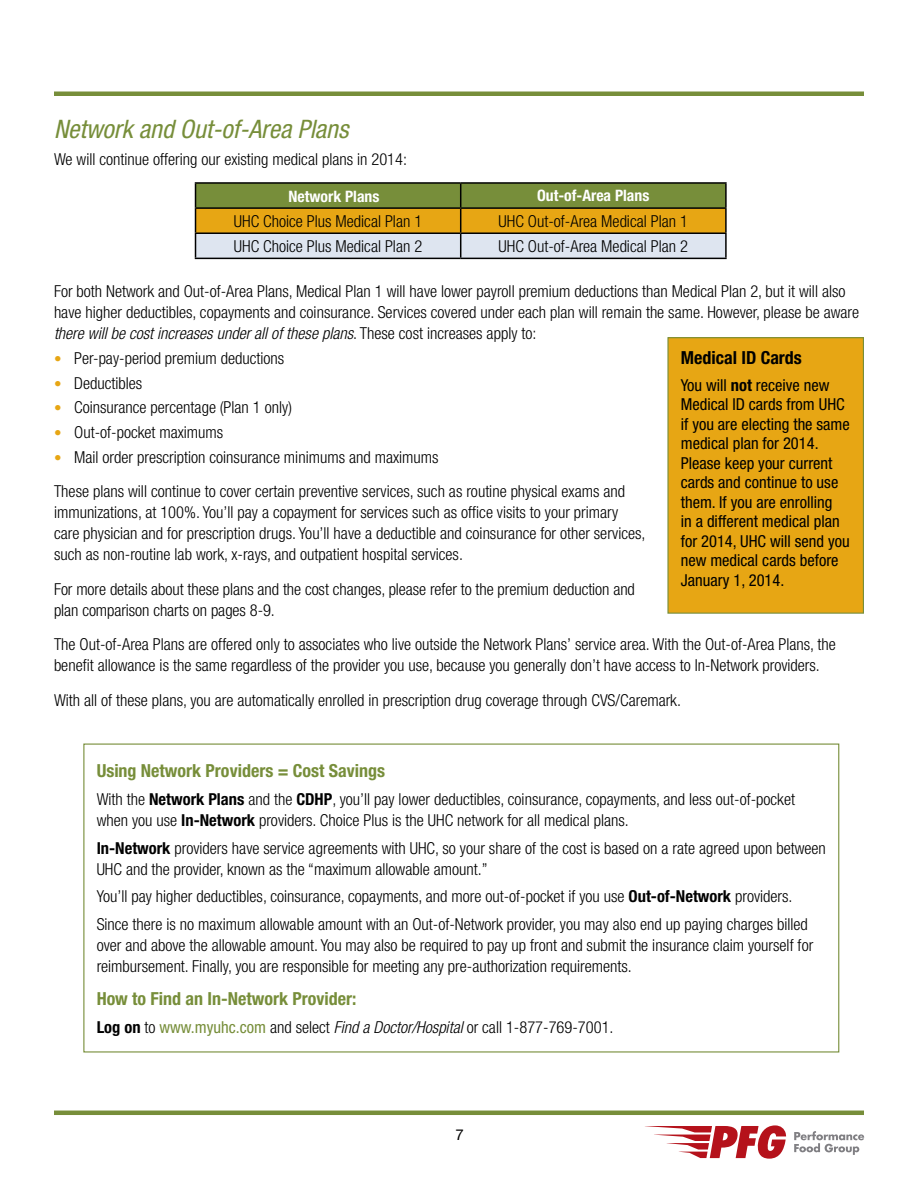
<style>
.page{position:relative;width:918px;height:1188px;background:#fff}
.page>*{position:absolute;margin:0;border:0;box-sizing:border-box;transform-origin:0 0}
.t1{font:italic condensed 25.5px "Helvetica Neue";color:#778e3a}
.t2{font:700 condensed 18px "Helvetica Neue";color:#778e3a}
.t3{font:700 condensed 18px "Helvetica Neue";color:#000}
.t4{font:300 condensed 16.5px/21px "Helvetica Neue";color:#000}
.t5{font:condensed 16.5px/19.5px "Helvetica Neue";color:#000}
.t6{font:700 condensed 15.75px "Helvetica Neue";color:#fff}
.t7{font:15px "Helvetica Neue";color:#000}
.s1{font-style:italic}
.s2{font-size:15px;color:#e7a614}
.s3{font-weight:700}
.s4{font-weight:400;color:#778e3a}
</style>
<div class="page">
<hr style="left:54px;top:1111px;width:810px;height:4px;background:#778e3a">
<hr style="left:54px;top:92px;width:810px;height:4px;background:#778e3a">
<svg style="left:794px;top:1131px;width:70px;height:24px"></svg>
<svg style="left:645px;top:1125px;width:141px;height:34px"></svg>
<svg style="left:83px;top:743px;width:757px;height:310px"></svg>
<div style="left:667px;top:337px;width:197px;height:277px;background:#e7a614"></div>
<hr style="left:195px;top:182px;width:266px;height:2px;background:#000">
<hr style="left:461px;top:182px;width:266px;height:2px;background:#000">
<hr style="left:725px;top:184px;width:2px;height:23px;background:#000">
<hr style="left:461px;top:207px;width:266px;height:2px;background:#000">
<hr style="left:725px;top:209px;width:2px;height:23px;background:#000">
<hr style="left:461px;top:232px;width:266px;height:2px;background:#000">
<svg style="left:195px;top:183px;width:531px;height:75px;background:#b1a763"></svg>
<hr style="left:725px;top:234px;width:2px;height:24px;background:#000">
<hr style="left:195px;top:258px;width:266px;height:1px;background:#000">
<hr style="left:461px;top:258px;width:266px;height:1px;background:#000">
<h1 class="t1" style="left:54px;top:114px;width:296px">Network and Out-of-Area Plans</h1>
<p class="t4" style="left:54px;top:149px;width:355px">We will continue offering our existing medical plans in 2014:</p>
<p class="t6" style="left:289px;top:187px;width:92px">Network Plans</p>
<p class="t6" style="left:537px;top:186px;width:114px">Out-of-Area Plans</p>
<p class="t4" style="left:234px;top:211px;width:190px">UHC Choice Plus Medical Plan 1</p>
<p class="t4" style="left:499px;top:211px;width:191px">UHC Out-of-Area Medical Plan 1</p>
<p class="t4" style="left:234px;top:236px;width:190px">UHC Choice Plus Medical Plan 2</p>
<p class="t4" style="left:499px;top:236px;width:191px">UHC Out-of-Area Medical Plan 2</p>
<p class="t4" style="left:54px;top:281px;width:807px">For both Network and Out-of-Area Plans, Medical Plan 1 will have lower payroll premium deductions than Medical Plan 2, but it will also have higher deductibles, copayments and coinsurance. Services covered under each plan will remain the same. However, please be aware <span class="s1">there will be cost increases under all of these plans</span>. These cost increases apply to:</p>
<p class="t4" style="left:54px;top:347px;width:232px"><span class="s2">•</span> Per-pay-period premium deductions</p>
<p class="t4" style="left:54px;top:372px;width:90px"><span class="s2">•</span> Deductibles</p>
<p class="t4" style="left:54px;top:397px;width:240px"><span class="s2">•</span> Coinsurance percentage (Plan 1 only)</p>
<p class="t4" style="left:54px;top:422px;width:171px"><span class="s2">•</span> Out-of-pocket maximums</p>
<p class="t4" style="left:54px;top:440px;width:573px;line-height:34.5px"><span class="s2">•</span> Mail order prescription coinsurance minimums and maximums<br>These plans will continue to cover certain preventive services, such as routine physical exams and</p>
<p class="t4" style="left:54px;top:502px;width:593px">immunizations, at 100%. You’ll pay a copayment for services such as office visits to your primary care physician and for prescription drugs. You’ll have a deductible and coinsurance for other services, such as non-routine lab work, x-rays, and outpatient hospital services.</p>
<p class="t4" style="left:54px;top:578px;width:582px">For more details about these plans and the cost changes, please refer to the premium deduction and plan comparison charts on pages 8-9.</p>
<p class="t4" style="left:54px;top:634px;width:783px">The Out-of-Area Plans are offered only to associates who live outside the Network Plans’ service area. With the Out-of-Area Plans, the benefit allowance is the same regardless of the provider you use, because you generally don’t have access to In-Network providers.</p>
<p class="t4" style="left:54px;top:689px;width:628px">With all of these plans, you are automatically enrolled in prescription drug coverage through CVS/Caremark.</p>
<p class="t3" style="left:681px;top:347px;width:123px">Medical ID Cards</p>
<p class="t5" style="left:681px;top:375px;width:171px">You will <span class="s3">not</span> receive new<br>Medical ID cards from UHC if you are electing the same medical plan for 2014.<br>Please keep your current cards and continue to use them. If you are enrolling<br>in a different medical plan for 2014, UHC will send you new medical cards before<br>January 1, 2014.</p>
<p class="t2" style="left:97px;top:760px;width:290px">Using Network Providers = Cost Savings</p>
<p class="t4" style="left:97px;top:788px;width:700px">With the <span class="s3">Network Plans</span> and the <span class="s3">CDHP</span>, you’ll pay lower deductibles, coinsurance, copayments, and less out-of-pocket when you use <span class="s3">In-Network</span> providers. Choice Plus is the UHC network for all medical plans.</p>
<p class="t4" style="left:97px;top:837px;width:731px"><span class="s3">In-Network</span> providers have service agreements with UHC, so your share of the cost is based on a rate agreed upon between<br>UHC and the provider, known as the “maximum allowable amount.”</p>
<p class="t4" style="left:97px;top:883px;width:713px;line-height:27.8px">You’ll pay higher deductibles, coinsurance, copayments, and more out-of-pocket if you use <span class="s3">Out-of-Network</span> providers.<br>Since there is no maximum allowable amount with an Out-of-Network provider, you may also end up paying charges billed</p>
<p class="t4" style="left:97px;top:935px;width:718px">over and above the allowable amount. You may also be required to pay up front and submit the insurance claim yourself for reimbursement. Finally, you are responsible for meeting any pre-authorization requirements.</p>
<p class="t2" style="left:97px;top:988px;width:261px">How to Find an In-Network Provider:</p>
<p class="t4" style="left:97px;top:1016px;width:518px"><span class="s3">Log on</span> to <span class="s4">www.myuhc.com</span> and select <span class="s1">Find a Doctor/Hospital</span> or call 1-877-769-7001.</p>
<p class="t7" style="left:455px;top:1126px;width:10px">7</p>
</div>
